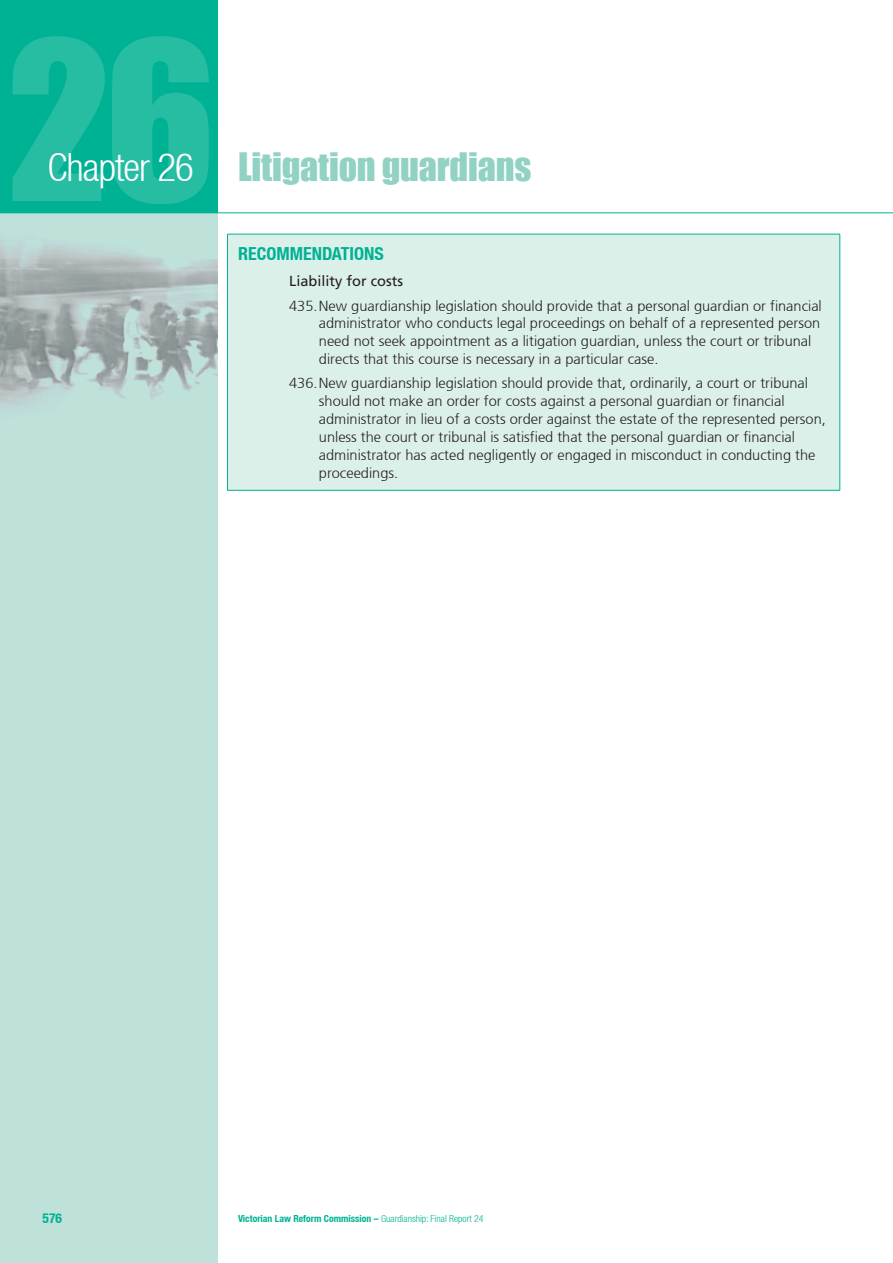
<style>
.page{position:relative;width:893px;height:1263px;background:#fff}
.page>*{position:absolute;margin:0;border:0;box-sizing:border-box;transform-origin:0 0}
.t1{font:204.6px "Impact";color:#fff}
.t2{font:36px "Impact";letter-spacing:-.005em;color:#92d2c4}
.t3{font:700 condensed 18px "Helvetica Neue LT";color:#00b294}
.t4{font:300 14.55px/17.9px "Frutiger";color:#231f20}
.t5{font:14.55px "Frutiger";color:#231f20}
.t6{font:700 condensed 13.5px "Helvetica Neue LT";color:#00b294}
.t7{font:700 condensed 9.75px "Helvetica Neue LT";color:#00b294}
.s1{font-family:"Helvetica Neue LT";font-weight:300;font-stretch:condensed;font-size:39px;color:#fff}
.s2{font-weight:300}
</style>
<div class="page">
<div style="left:0;top:191px;width:217px;height:1072px;background:#bee2d9"></div>
<div style="left:0;top:0;width:217px;height:213px;background:#00b294"></div>
<hr style="left:0;top:213px;width:893px;height:1px;background:#00b294">
<img style="left:0;top:213px;width:217px;height:196px">
<div style="left:227px;top:234px;width:613px;height:256px;background:#dcf0ea"></div>
<hr style="left:227px;top:490px;width:613px;height:1px;background:#00b294">
<hr style="left:227px;top:234px;width:1px;height:256px;background:#00b294">
<hr style="left:840px;top:234px;width:1px;height:256px;background:#00b294">
<hr style="left:227px;top:234px;width:613px;height:1px;background:#00b294">
<h1 class="t1" style="left:7px;top:-38px;width:210px">26</h1>
<h2 class="t2" style="left:47px;top:139px;width:485px"><span class="s1">Chapter 26</span> Litigation guardians</h2>
<p class="t3" style="left:238px;top:243px;width:113px">Recommendations</p>
<p class="t5" style="left:289px;top:273px;width:115px">Liability for costs</p>
<p class="t4" style="left:319px;top:297px;width:504px;text-indent:-30px">435. New guardianship legislation should provide that a personal guardian or financial administrator who conducts legal proceedings on behalf of a represented person need not seek appointment as a litigation guardian, unless the court or tribunal directs that this course is necessary in a particular case.</p>
<p class="t4" style="left:319px;top:375px;width:508px;text-indent:-30px">436. New guardianship legislation should provide that, ordinarily, a court or tribunal should not make an order for costs against a personal guardian or financial administrator in lieu of a costs order against the estate of the represented person, unless the court or tribunal is satisfied that the personal guardian or financial administrator has acted negligently or engaged in misconduct in conducting the proceedings.</p>
<p class="t6" style="left:43px;top:1209px;width:21px">576</p>
<p class="t7" style="left:238px;top:1213px;width:247px">Victorian Law Reform Commission – <span class="s2">Guardianship: Final Report 24</span></p>
</div>
